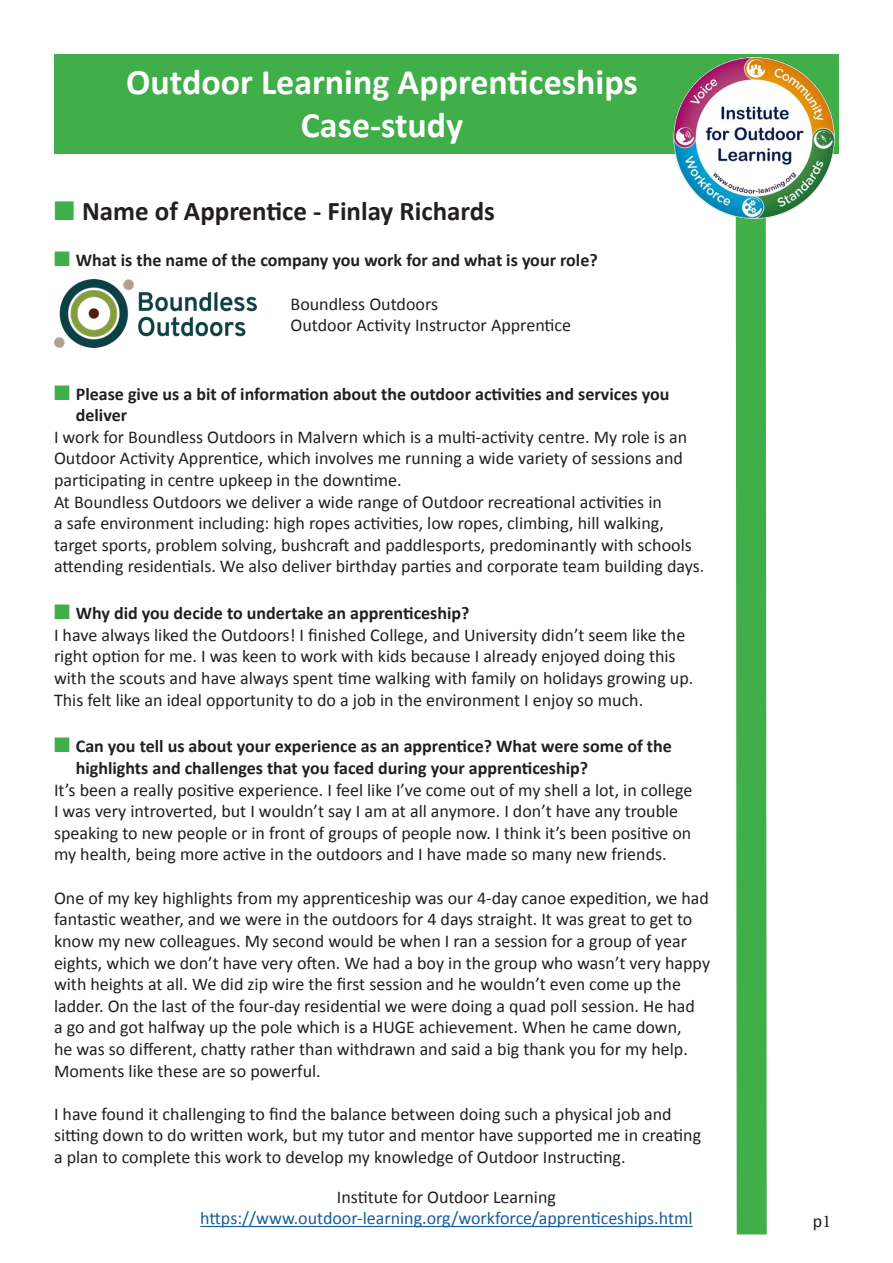
<style>
.page{position:relative;width:893px;height:1263px;background:#fff}
.page>*{position:absolute;margin:0;border:0;box-sizing:border-box;transform-origin:0 0}
.t1{font:700 36px "Calibri";color:#fff}
.t2{font:700 27px "Calibri";color:#231f20}
.t3{font:18px/21.6px "Calibri";color:#231f20}
.t4{font:700 18px/21.6px "Calibri";color:#231f20}
.t5{font:18px "Calibri";color:#175d9e}
.s1{color:#40ae49}
.s2{font-family:"Minion Pro"}
</style>
<div class="page">
<div style="left:54px;top:54px;width:785px;height:99px;background:#40ae49"></div>
<svg style="left:735px;top:222px;width:32px;height:1013px"></svg>
<hr style="left:200px;top:1226px;width:493px;height:1px;background:#175d9e">
<img style="left:54px;top:280px;width:203px;height:68px">
<img style="left:670px;top:57px;width:169px;height:165px">
<p class="t1" style="left:126px;top:56px;width:513px">Outdoor Learning Apprenticeships</p>
<p class="t1" style="left:301px;top:99px;width:164px">Case-study</p>
<p class="t2" style="left:54px;top:192px;width:442px"><span class="s1">■</span> Name of Apprentice - Finlay Richards</p>
<p class="t4" style="left:54px;top:249px;width:545px"><span class="s1">■</span> What is the name of the company you work for and what is your role?</p>
<p class="t3" style="left:291px;top:292px;width:149px">Boundless Outdoors</p>
<p class="t3" style="left:291px;top:314px;width:282px">Outdoor Activity Instructor Apprentice</p>
<p class="t4" style="left:76px;top:382px;width:595px;text-indent:-22px"><span class="s1">■</span> Please give us a bit of information about the outdoor activities and services you deliver</p>
<p class="t3" style="left:54px;top:426px;width:635px">I work for Boundless Outdoors in Malvern which is a multi-activity centre. My role is an<br>Outdoor Activity Apprentice, which involves me running a wide variety of sessions and participating in centre upkeep in the downtime.</p>
<p class="t3" style="left:54px;top:490px;width:652px">At Boundless Outdoors we deliver a wide range of Outdoor recreational activities in<br>a safe environment including: high ropes activities, low ropes, climbing, hill walking, target sports, problem solving, bushcraft and paddlesports, predominantly with schools attending residentials. We also deliver birthday parties and corporate team building days.</p>
<p class="t4" style="left:54px;top:602px;width:417px"><span class="s1">■</span> Why did you decide to undertake an apprenticeship?</p>
<p class="t3" style="left:54px;top:624px;width:641px">I have always liked the Outdoors! I finished College, and University didn’t seem like the right option for me. I was keen to work with kids because I already enjoyed doing this with the scouts and have always spent time walking with family on holidays growing up.<br>This felt like an ideal opportunity to do a job in the environment I enjoy so much.</p>
<p class="t4" style="left:76px;top:735px;width:598px;text-indent:-22px"><span class="s1">■</span> Can you tell us about your experience as an apprentice? What were some of the highlights and challenges that you faced during your apprenticeship?</p>
<p class="t3" style="left:54px;top:778px;width:640px">It’s been a really positive experience. I feel like I’ve come out of my shell a lot, in college I was very introverted, but I wouldn’t say I am at all anymore. I don’t have any trouble speaking to new people or in front of groups of people now. I think it’s been positive on my health, being more active in the outdoors and I have made so many new friends.</p>
<p class="t3" style="left:54px;top:886px;width:658px">One of my key highlights from my apprenticeship was our 4-day canoe expedition, we had fantastic weather, and we were in the outdoors for 4 days straight. It was great to get to know my new colleagues. My second would be when I ran a session for a group of year eights, which we don’t have very often. We had a boy in the group who wasn’t very happy with heights at all. We did zip wire the first session and he wouldn’t even come up the ladder. On the last of the four-day residential we were doing a quad poll session. He had<br>a go and got halfway up the pole which is a HUGE achievement. When he came down,<br>he was so different, chatty rather than withdrawn and said a big thank you for my help.<br>Moments like these are so powerful.</p>
<p class="t3" style="left:54px;top:1102px;width:649px">I have found it challenging to find the balance between doing such a physical job and sitting down to do written work, but my tutor and mentor have supported me in creating a plan to complete this work to develop my knowledge of Outdoor Instructing.</p>
<p class="t3" style="left:337px;top:1185px;width:221px">Institute for Outdoor Learning</p>
<p class="t5" style="left:200px;top:1206px;width:494px">https://www.outdoor-learning.org/workforce/apprenticeships.html</p>
<p class="t3" style="left:813px;top:1209px;width:20px">p<span class="s2">1</span></p>
</div>
